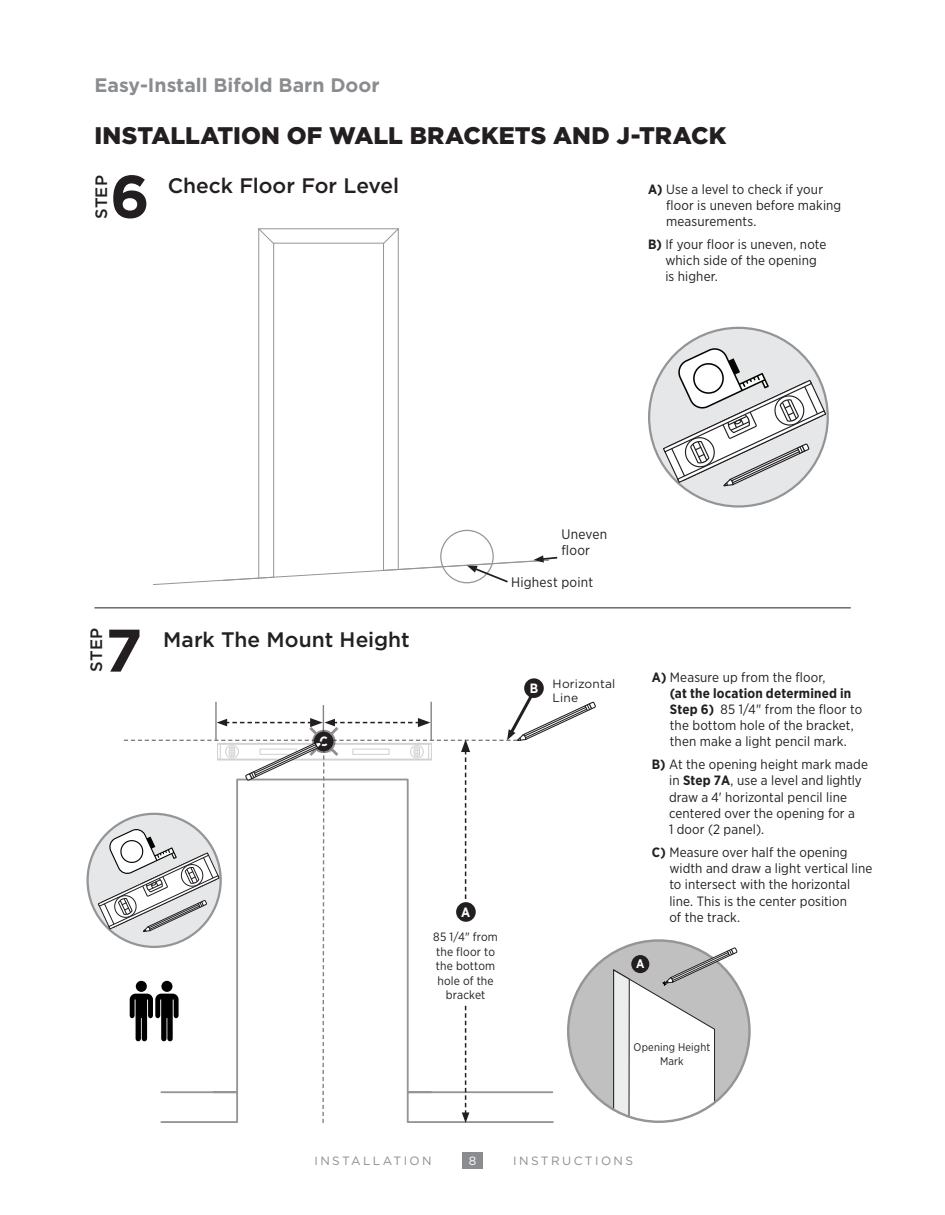
<style>
.page{position:relative;width:945px;height:1215px;background:#fff}
.page>*{position:absolute;margin:0;border:0;box-sizing:border-box;transform-origin:0 0}
.t1{font:700 60px "Gotham";color:#231f20}
.t2{font:900 24px "Gotham";letter-spacing:.005em;color:#231f20}
.t3{font:500 21px "Gotham";color:#231f20}
.t4{font:700 19.5px "Gotham";color:#8a8c8f}
.t5{font:500 16.5px "Gotham";letter-spacing:.005em;color:#231f20}
.t6{font:13.8px/16.6px "Gotham Narrow";letter-spacing:.015em;color:#231f20}
.t7{font:13.5px/16.2px "Gotham Narrow";letter-spacing:.01em;color:#231f20}
.t8{font:700 13.5px "Gotham Narrow";color:#fff}
.t9{font:700 12.45px "Gotham Narrow";color:#fff}
.t10{font:12px/14.4px "Gotham Narrow";letter-spacing:.015em;color:#231f20;text-align:center}
.t11{font:12px "Gotham";letter-spacing:.2em;color:#8a8c8f}
.t12{font:12px/14.4px "Gotham";letter-spacing:.015em;color:#231f20}
.t13{font:12px "Gotham";color:#fff}
.t14{font:11.1px/13.2px "Gotham Narrow";letter-spacing:.015em;color:#231f20;text-align:center}
.s1{font-weight:700}
</style>
<div class="page">
<div style="left:462px;top:1152px;width:21px;height:17px;background:#8a8c8f"></div>
<svg style="left:153px;top:228px;width:405px;height:357px"></svg>
<div style="left:649px;top:328px;width:179px;height:178px;background:#e6e7e9;border-radius:50%"></div>
<svg style="left:662px;top:346px;width:165px;height:141px"></svg>
<hr style="left:95px;top:607px;width:756px;height:1px;background:#231f20">
<svg style="left:88px;top:814px;width:133px;height:133px"></svg>
<div style="left:524px;top:678px;width:20px;height:20px;background:#231f20;border-radius:50%"></div>
<svg style="left:97px;top:689px;width:652px;height:434px"></svg>
<h3 class="t4" style="left:94px;top:72px;width:287px">Easy-Install Bifold Barn Door</h3>
<h2 class="t2" style="left:94px;top:119px;width:633px">INSTALLATION OF WALL BRACKETS AND J-TRACK</h2>
<p class="t7" style="left:666px;top:181px;width:177px;text-indent:-18px"><span class="s1">A)</span> Use a level to check if your floor is uneven before making measurements.</p>
<p class="t7" style="left:665px;top:236px;width:162px;text-indent:-17px"><span class="s1">B)</span> If your floor is uneven, note which side of the opening is higher.</p>
<p class="t5" style="left:90px;top:219px;width:45px;rotate:-90deg">STEP</p>
<h1 class="t1" style="left:110px;top:157px;width:41px">6</h1>
<h3 class="t3" style="left:168px;top:172px;width:233px">Check Floor For Level</h3>
<p class="t6" style="left:562px;top:525px;width:47px">Uneven floor</p>
<p class="t5" style="left:86px;top:672px;width:45px;rotate:-90deg">STEP</p>
<h1 class="t1" style="left:105px;top:611px;width:39px">7</h1>
<h3 class="t3" style="left:163px;top:626px;width:248px">Mark The Mount Height</h3>
<p class="t8" style="left:319px;top:733px;width:10px">C</p>
<p class="t6" style="left:511px;top:573px;width:84px">Highest point</p>
<p class="t8" style="left:461px;top:903px;width:11px">A</p>
<p class="t10" style="left:433px;top:930px;width:66px">85 1/4" from the floor to the bottom hole of the bracket</p>
<p class="t8" style="left:530px;top:679px;width:10px">B</p>
<p class="t12" style="left:553px;top:676px;width:64px">Horizontal<br>Line</p>
<p class="t7" style="left:670px;top:668px;width:194px;text-indent:-18px"><span class="s1">A)</span> Measure up from the floor,<br><span class="s1">(at the location determined in<br>Step 6)</span> 85 1/4" from the floor to the bottom hole of the bracket, then make a light pencil mark.</p>
<p class="t7" style="left:669px;top:756px;width:200px;text-indent:-17px"><span class="s1">B)</span> At the opening height mark made in <span class="s1">Step 7 A</span>, use a level and lightly draw a 4' horizontal pencil line centered over the opening for a<br>1 door (2 panel).</p>
<p class="t7" style="left:669px;top:844px;width:204px;text-indent:-18px"><span class="s1">C)</span> Measure over half the opening width and draw a light vertical line to intersect with the horizontal line. This is the center position<br>of the track.</p>
<p class="t9" style="left:636px;top:956px;width:10px">A</p>
<p class="t14" style="left:634px;top:1041px;width:78px">Opening Height<br>Mark</p>
<p class="t11" style="left:314px;top:1154px;width:119px">INSTALLATION</p>
<p class="t13" style="left:469px;top:1154px;width:9px">8</p>
<p class="t11" style="left:513px;top:1154px;width:121px">INSTRUCTIONS</p>
</div>
